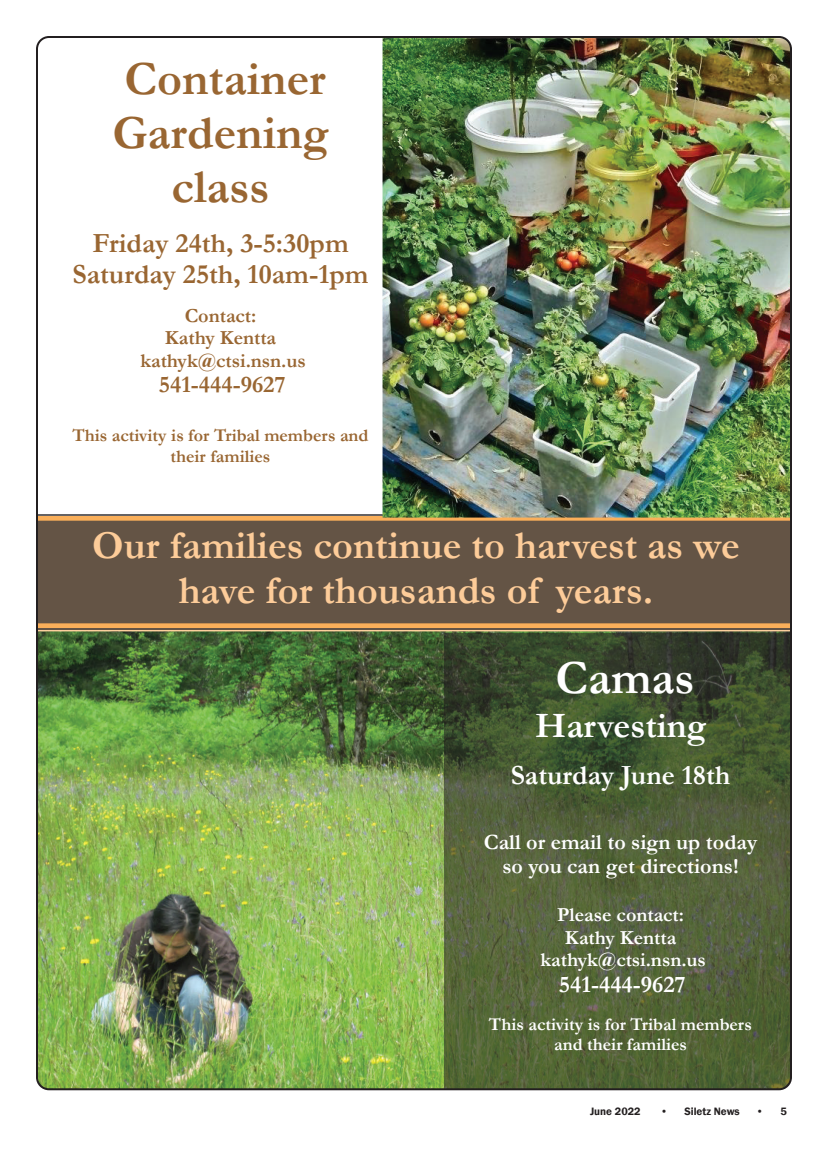
<style>
.page{position:relative;width:828px;height:1152px;background:#fff}
.page>*{position:absolute;margin:0;border:0;box-sizing:border-box;transform-origin:0 0}
.t1{font:700 48px/54px "Garamond";color:#996632;text-align:center}
.t2{font:700 48px "Garamond";color:#fff}
.t3{font:700 40px/45px "Garamond";color:#fdcc99;text-align:center}
.t4{font:700 36px "Garamond";color:#fff}
.t5{font:700 28px/31.6px "Garamond";color:#996632;text-align:center}
.t6{font:700 28px "Garamond";color:#fff}
.t7{font:700 24px "Garamond";color:#fff}
.t8{font:700 24px "Garamond";color:#996632}
.t9{font:700 22px/24.7px "Garamond";color:#fff;text-align:center}
.t10{font:700 20.1px "Garamond";color:#fff}
.t11{font:700 20.1px "Garamond";color:#996632}
.t12{font:700 20px/22.4px "Garamond";color:#996632;text-align:center}
.t13{font:700 20px/22.6px "Garamond";color:#fff;text-align:center}
.t14{font:700 18px/20.2px "Garamond";color:#fff;text-align:center}
.t15{font:700 18px/20.3px "Garamond";color:#996632;text-align:center}
.t16{font:600 11px "Franklin Gothic";color:#231f20}
</style>
<div class="page">
<img style="left:38px;top:631px;width:751px;height:457px">
<div style="left:37px;top:515px;width:754px;height:115px;background:#645445"></div>
<svg style="left:39px;top:516px;width:750px;height:112px"></svg>
<div style="left:444px;top:633px;width:347px;height:456px;background:#231f20;opacity:.55"></div>
<img style="left:383px;top:39px;width:406px;height:479px">
<p class="t1" style="left:113px;top:52px;width:218px">Container<br>Gardening class</p>
<p class="t5" style="left:72px;top:227px;width:298px">Friday 24th, 3-5:30pm<br>Saturday 25th, 10am-1pm</p>
<p class="t11" style="left:185px;top:301px;width:73px">Contact:</p>
<p class="t12" style="left:140px;top:327px;width:167px">Kathy Kentta kathyk@ctsi.nsn.us</p>
<p class="t8" style="left:159px;top:369px;width:128px">541-444-9627</p>
<p class="t15" style="left:72px;top:426px;width:298px">This activity is for Tribal members and their families</p>
<p class="t3" style="left:92px;top:523px;width:649px">Our families continue to harvest as we have for thousands of years.</p>
<p class="t2" style="left:556px;top:645px;width:141px">Camas</p>
<p class="t4" style="left:535px;top:701px;width:173px">Harvesting</p>
<p class="t6" style="left:511px;top:756px;width:221px">Saturday June 18th</p>
<p class="t9" style="left:484px;top:829px;width:275px">Call or email to sign up today so you can get directions!</p>
<p class="t13" style="left:557px;top:904px;width:128px">Please contact:<br>Kathy Kentta</p>
<p class="t10" style="left:540px;top:946px;width:167px">kathyk@ctsi.nsn.us</p>
<p class="t7" style="left:559px;top:968px;width:128px">541-444-9627</p>
<p class="t14" style="left:489px;top:1014px;width:265px">This activity is for Tribal members and their families</p>
<p class="t16" style="left:590px;top:1105px;width:52px">June 2022</p>
<p class="t16" style="left:661px;top:1105px;width:81px">• Siletz News</p>
<p class="t16" style="left:756px;top:1105px;width:32px">• 5</p>
</div>
